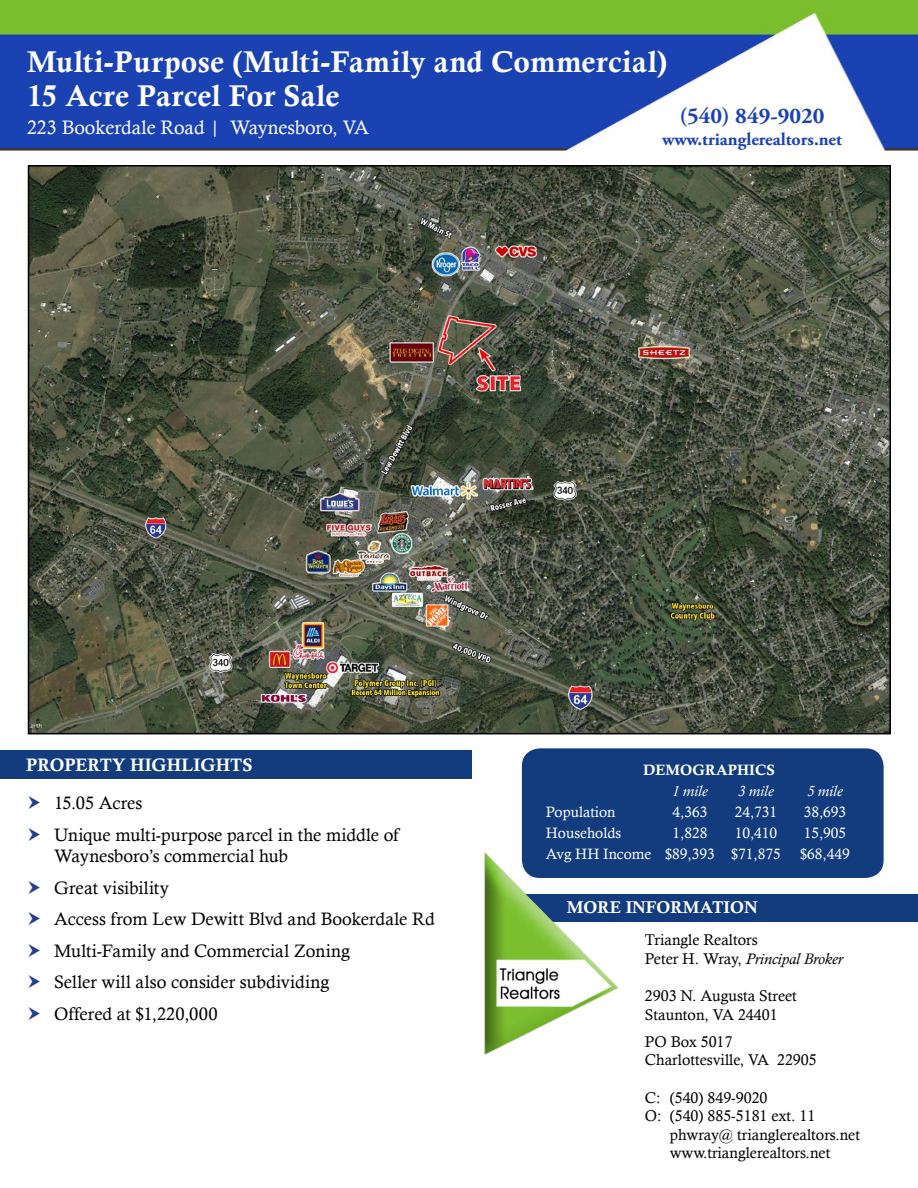
<style>
.page{position:relative;width:918px;height:1188px;background:#fff}
.page>*{position:absolute;margin:0;border:0;box-sizing:border-box;transform-origin:0 0}
.t1{font:30px/34.5px "Calis MT Bol";letter-spacing:.01em;color:#fff}
.t2{font:700 22.5px "Adobe Garamond Pro";color:#1a42b3}
.t3{font:19.5px "Calisto";color:#fff}
.t4{font:18px/31.5px "Calisto";color:#000}
.t5{font:700 18px "Adobe Garamond Pro";color:#1a42b3}
.t6{font:18px "Calis MT Bol";color:#fff}
.t7{font:17.1px "Calis MT Bol";color:#fff}
.t8{font:15.6px/18.6px "Calisto";color:#000}
.t9{font:15px "Calisto";color:#fff}
.t10{font:italic 15px "Calisto";color:#fff}
.t11{font:15px "Calis MT Bol";color:#fff}
.s1{font-style:italic}
</style>
<div class="page">
<img style="left:0;top:0;width:918px;height:922px">
<div style="left:522px;top:894px;width:396px;height:27px;background:#123c7d"></div>
<img style="left:472px;top:848px;width:148px;height:207px">
<img style="left:31px;top:168px;width:857px;height:563px">
<div style="left:522px;top:748px;width:362px;height:130px;background:#123c7d;border-radius:18px"></div>
<div style="left:0;top:750px;width:472px;height:29px;background:#123c7d"></div>
<svg style="left:29px;top:796px;width:11px;height:13px"></svg>
<svg style="left:29px;top:827px;width:11px;height:14px"></svg>
<svg style="left:29px;top:881px;width:11px;height:13px"></svg>
<svg style="left:29px;top:912px;width:11px;height:10px"></svg>
<h1 class="t1" style="left:27px;top:44px;width:642px">Multi-Purpose (Multi-Family and Commercial)<br>15 Acre Parcel For Sale</h1>
<p class="t3" style="left:27px;top:116px;width:344px">223 Bookerdale Road | Waynesboro, VA</p>
<p class="t2" style="left:680px;top:103px;width:147px">(540) 849-9020</p>
<p class="t5" style="left:662px;top:128px;width:181px">www.trianglerealtors.net</p>
<p class="t6" style="left:26px;top:754px;width:228px">PROPERTY HIGHLIGHTS</p>
<p class="t4" style="left:54px;top:787px;width:346px">15.05 Acres<br>Unique multi-purpose parcel in the middle of</p>
<p class="t4" style="left:54px;top:840px;width:382px">Waynesboro’s commercial hub<br>Great visibility<br>Access from Lew Dewitt Blvd and Bookerdale Rd<br>Multi-Family and Commercial Zoning<br>Seller will also consider subdividing<br>Offered at $1,220,000</p>
<p class="t11" style="left:643px;top:762px;width:133px">DEMOGRAPHICS</p>
<p class="t10" style="left:672px;top:783px;width:37px">1 mile</p>
<p class="t10" style="left:738px;top:783px;width:37px">3 mile</p>
<p class="t10" style="left:807px;top:783px;width:37px">5 mile</p>
<p class="t9" style="left:546px;top:804px;width:71px">Population</p>
<p class="t9" style="left:673px;top:804px;width:36px">4,363</p>
<p class="t9" style="left:735px;top:804px;width:44px">24,731</p>
<p class="t9" style="left:804px;top:804px;width:44px">38,693</p>
<p class="t9" style="left:546px;top:825px;width:77px">Households</p>
<p class="t9" style="left:673px;top:825px;width:36px">1,828</p>
<p class="t9" style="left:735px;top:825px;width:44px">10,410</p>
<p class="t9" style="left:804px;top:825px;width:44px">15,905</p>
<p class="t9" style="left:546px;top:846px;width:236px">Avg HH Income $89,393 $71,875</p>
<p class="t9" style="left:800px;top:846px;width:51px">$68,449</p>
<p class="t7" style="left:567px;top:898px;width:192px">MORE INFORMATION</p>
<p class="t8" style="left:645px;top:930px;width:199px">Triangle Realtors<br>Peter H. Wray, <span class="s1">Principal Broker</span></p>
<p class="t8" style="left:645px;top:986px;width:153px">2903 N. Augusta Street<br>Staunton, VA 24401</p>
<p class="t8" style="left:645px;top:1032px;width:173px">PO Box 5017<br>Charlottesville, VA 22905</p>
<p class="t8" style="left:645px;top:1088px;width:124px">C: (540) 849-9020</p>
<p class="t8" style="left:645px;top:1106px;width:172px">O: (540) 885-5181 ext. 11</p>
<p class="t8" style="left:670px;top:1125px;width:192px">phwray@ trianglerealtors.net</p>
<p class="t8" style="left:670px;top:1144px;width:162px">www.trianglerealtors.net</p>
</div>
